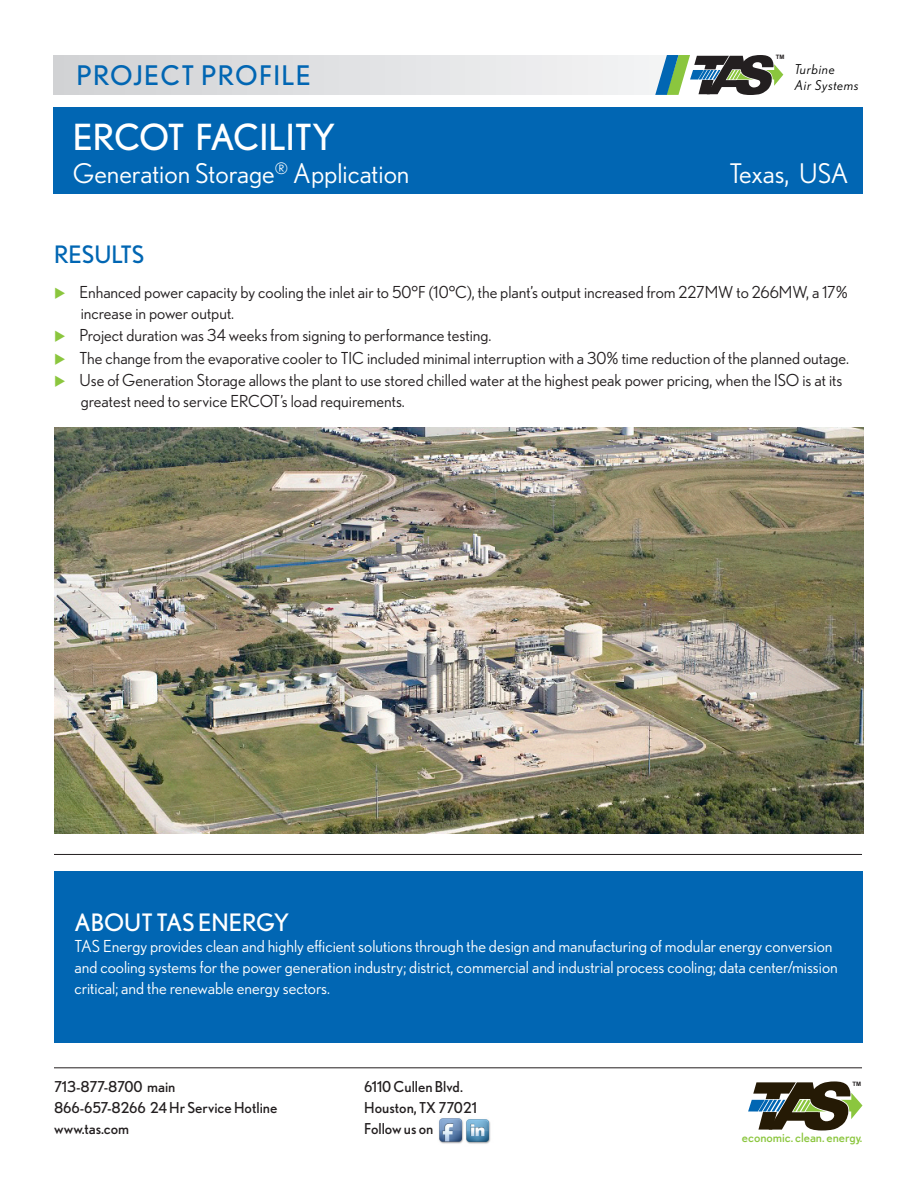
<style>
.page{position:relative;width:918px;height:1188px;background:#fff}
.page>*{position:absolute;margin:0;border:0;box-sizing:border-box;transform-origin:0 0}
.t1{font:36px "Nobel";color:#fff}
.t2{font:27px "Nobel";color:#fff}
.t3{font:27px "Nobel";letter-spacing:.05em;color:#0166b3}
.t4{font:24px "Nobel";color:#fff}
.t5{font:24px "Nobel";color:#0166b3}
.t6{font:16.5px/21px "Nobel";color:#231f20}
.t7{font:16.5px/21px "Nobel";color:#fff}
.t8{font:15px "Nobel";color:#231f20}
.t9{font:italic 13.5px "Nobel";letter-spacing:.05em;color:#000}
.t10{font:12.75px "Nobel";color:#8bc63e}
.t11{font:700 6px "Arial";color:#231f20}
.s1{color:#8bc63e}
</style>
<div class="page">
<hr style="left:54px;top:1067px;width:808px;height:1px;background:#231f20">
<hr style="left:54px;top:854px;width:808px;height:1px;background:#231f20">
<div style="left:54px;top:872px;width:808px;height:171px;background:#0166b3"></div>
<svg style="left:748px;top:1081px;width:114px;height:50px"></svg>
<img style="left:439px;top:1118px;width:52px;height:26px">
<div style="left:54px;top:107px;width:809px;height:87px;background:#0166b3"></div>
<div style="left:54px;top:55px;width:620px;height:40px;background:linear-gradient(to right,#d0d2d4,#f4f4f5)"></div>
<svg style="left:655px;top:55px;width:128px;height:40px"></svg>
<img style="left:54px;top:428px;width:810px;height:406px">
<p class="t11" style="left:776px;top:53px;width:10px">TM</p>
<p class="t3" style="left:77px;top:59px;width:236px">PROJECT PROFILE</p>
<p class="t9" style="left:795px;top:61px;width:42px">Turbine</p>
<p class="t9" style="left:795px;top:78px;width:66px">Air Systems</p>
<p class="t1" style="left:73px;top:117px;width:264px">ERCOT FACILITY</p>
<p class="t2" style="left:73px;top:158px;width:338px">Generation Storage<sup>®</sup> Application</p>
<p class="t2" style="left:730px;top:158px;width:121px">Texas, USA</p>
<p class="t5" style="left:54px;top:241px;width:92px">RESULTS</p>
<p class="t6" style="left:81px;top:281px;width:769px;text-indent:-27px"><span class="s1">◆</span> Enhanced power capacity by cooling the inlet air to 50°F (10°C), the plant’s output increased from 227MW to 266MW, a 17% increase in power output.</p>
<p class="t6" style="left:54px;top:325px;width:439px"><span class="s1">◆</span> Project duration was 34 weeks from signing to performance testing.</p>
<p class="t6" style="left:54px;top:347px;width:797px"><span class="s1">◆</span> The change from the evaporative cooler to TIC included minimal interruption with a 30% time reduction of the planned outage.</p>
<p class="t6" style="left:81px;top:370px;width:763px;text-indent:-27px"><span class="s1">◆</span> Use of Generation Storage allows the plant to use stored chilled water at the highest peak power pricing, when the ISO is at its greatest need to service ERCOT’s load requirements.</p>
<p class="t4" style="left:75px;top:908px;width:216px">ABOUT TAS ENERGY</p>
<p class="t7" style="left:75px;top:935px;width:765px">TAS Energy provides clean and highly efficient solutions through the design and manufacturing of modular energy conversion and cooling systems for the power generation industry; district, commercial and industrial process cooling; data center/mission critical; and the renewable energy sectors.</p>
<p class="t8" style="left:54px;top:1078px;width:123px">713-877-8700 main</p>
<p class="t8" style="left:54px;top:1099px;width:225px">866-657-8266 24 Hr Service Hotline</p>
<p class="t8" style="left:54px;top:1120px;width:77px">www.tas.com</p>
<p class="t8" style="left:364px;top:1078px;width:100px">6110 Cullen Blvd.</p>
<p class="t8" style="left:364px;top:1099px;width:114px">Houston, TX 77021</p>
<p class="t8" style="left:364px;top:1120px;width:71px">Follow us on</p>
<p class="t11" style="left:853px;top:1080px;width:10px">TM</p>
<p class="t10" style="left:742px;top:1130px;width:122px">economic. clean. energy.</p>
</div>
